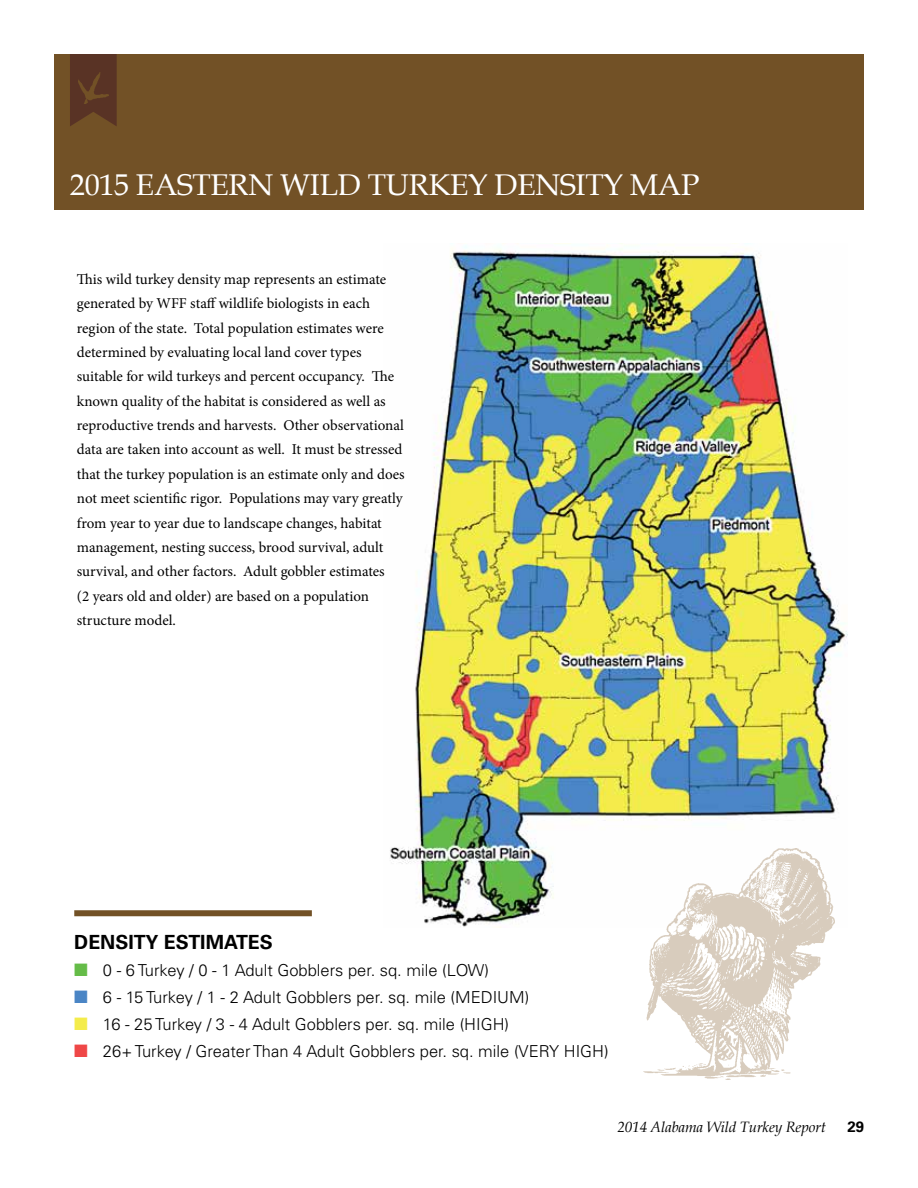
<style>
.page{position:relative;width:918px;height:1188px;background:#fff}
.page>*{position:absolute;margin:0;border:0;box-sizing:border-box;transform-origin:0 0}
.t1{font:30px "Book Antiqua";letter-spacing:-.01em;color:#fff}
.t2{font:700 19.5px "Univers";color:#000}
.t3{font:300 16.5px "Univers LT Std";color:#000}
.t4{font:15px/24.3px "Minion Pro";letter-spacing:-.005em;color:#000}
.t5{font:italic 15px "Book Antiqua";letter-spacing:-.01em;color:#000}
.t6{font:700 15px "Univers";color:#000}
.s1{color:#65bc48}
.s2{color:#4a85c5}
.s3{color:#f4ec4b}
.s4{color:#ef4747}
</style>
<div class="page">
<img style="left:390px;top:245px;width:458px;height:683px">
<div style="left:54px;top:54px;width:810px;height:156px;background:#725126"></div>
<svg style="left:70px;top:54px;width:47px;height:72px;background:#5c3725"></svg>
<img style="left:78px;top:73px;width:31px;height:31px">
<img style="left:644px;top:849px;width:191px;height:231px">
<div style="left:74px;top:910px;width:238px;height:6px;background:#725126"></div>
<h1 class="t1" style="left:70px;top:167px;width:631px">2015 EASTERN WILD TURKEY DENSITY MAP</h1>
<p class="t4" style="left:77px;top:267px;width:329px">This wild turkey density map represents an estimate generated by WFF staff wildlife biologists in each region of the state. Total population estimates were determined by evaluating local land cover types suitable for wild turkeys and percent occupancy. The known quality of the habitat is considered as well as reproductive trends and harvests. Other observational data are taken into account as well. It must be stressed that the turkey population is an estimate only and does not meet scientific rigor. Populations may vary greatly from year to year due to landscape changes, habitat management, nesting success, brood survival, adult survival, and other factors. Adult gobbler estimates<br>(2 years old and older) are based on a population structure model.</p>
<h2 class="t2" style="left:74px;top:930px;width:200px">DENSITY ESTIMATES</h2>
<p class="t3" style="left:74px;top:960px;width:416px"><span class="s1">■</span> 0 - 6 Turkey / 0 - 1 Adult Gobblers per. sq. mile (LOW)</p>
<p class="t3" style="left:74px;top:987px;width:457px"><span class="s2">■</span> 6 - 15 Turkey / 1 - 2 Adult Gobblers per. sq. mile (MEDIUM)</p>
<p class="t3" style="left:74px;top:1014px;width:436px"><span class="s3">■</span> 16 - 25 Turkey / 3 - 4 Adult Gobblers per. sq. mile (HIGH)</p>
<p class="t3" style="left:74px;top:1041px;width:536px"><span class="s4">■</span> 26+ Turkey / Greater Than 4 Adult Gobblers per. sq. mile (VERY HIGH)</p>
<p class="t5" style="left:618px;top:1118px;width:210px">2014 Alabama Wild Turkey Report</p>
<p class="t6" style="left:847px;top:1118px;width:18px">29</p>
</div>
